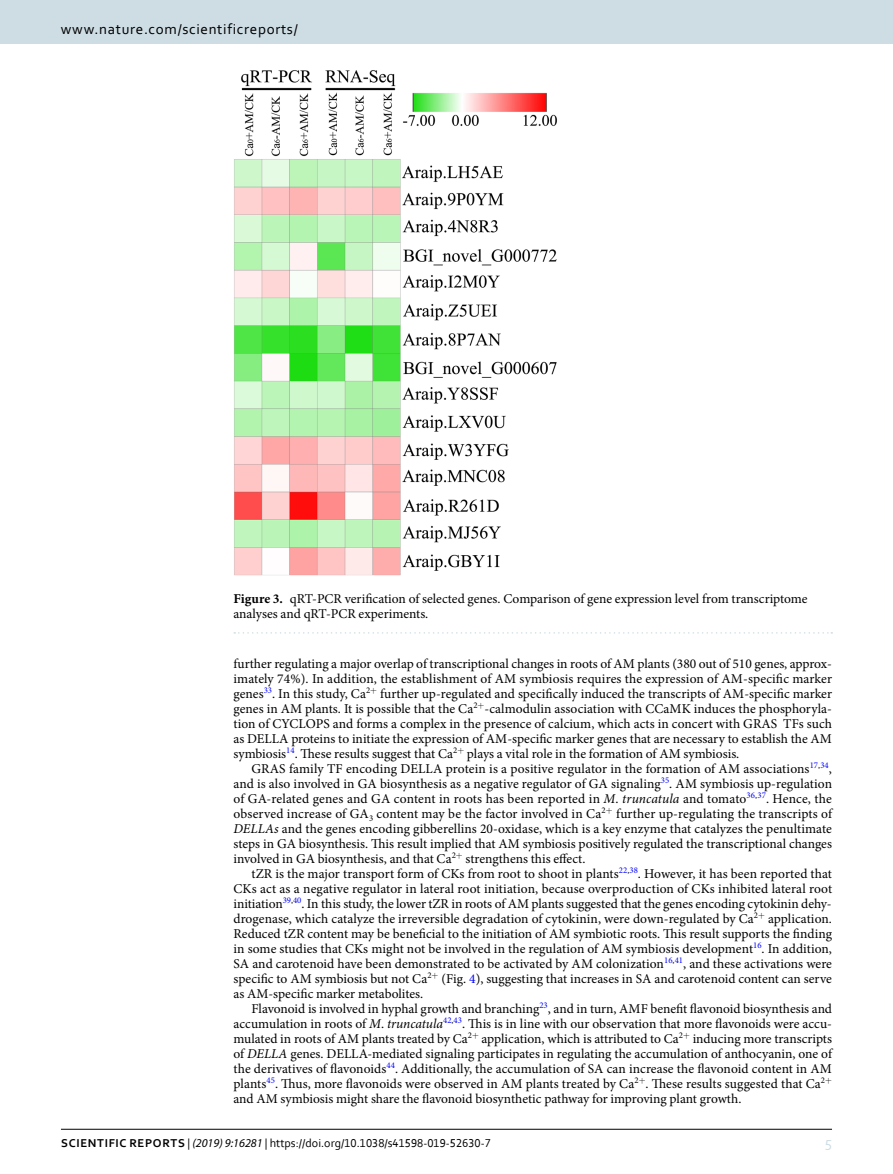
<style>
.page{position:relative;width:893px;height:1174px;background:#fff}
.page>*{position:absolute;margin:0;border:0;box-sizing:border-box;transform-origin:0 0}
.t1{font:15px "Corbel 2";letter-spacing:.045em;color:#000}
.t2{font:15px "Corbel 2";color:#cedde4}
.t3{font:13.5px/15px "Minion Pro";color:#000;text-align:justify}
.t4{font:12px "Corbel";color:#000}
.s1{font-weight:700}
.s2{font-style:italic}
.s3{color:#00f}
.s4{font-family:"Corbel Bold 2"}
.s5{font-family:"Corbel 2"}
.s6{font-family:"Myriad Pro";font-style:italic}
</style>
<div class="page">
<hr style="left:61px;top:1129px;width:771px;height:1px;background:#000">
<div style="left:0;top:0;width:893px;height:43px;background:#cedde4"></div>
<img style="left:234px;top:70px;width:323px;height:505px">
<svg style="left:234px;top:632px;width:598px;height:1px"></svg>
<p class="t1" style="left:61px;top:19px;width:238px">www.nature.com/scientificreports/</p>
<p class="t3" style="left:233px;top:591px;width:576px"><span class="s1">Figure 3.</span> qRT-PCR verification of selected genes. Comparison of gene expression level from transcriptome analyses and qRT-PCR experiments.</p>
<p class="t3" style="left:233px;top:656px;width:600px">further regulating a major overlap of transcriptional changes in roots of AM plants (380 out of 510 genes, approx&shy;imately 74%). In addition, the establishment of AM symbiosis requires the expression of AM-specific marker genes<sup>33</sup>. In this study, Ca<sup>2</sup> further up-regulated and specifically induced the transcripts of AM-specific marker genes in AM plants. It is possible that the Ca<sup>2</sup> -calmodulin association with CCaMK induces the phosphoryla&shy;tion of CYCLOPS and forms a complex in the presence of calcium, which acts in concert with GRAS TFs such as DELLA proteins to initiate the expression of AM-specific marker genes that are necessary to establish the AM symbiosis<sup>14</sup>. These results suggest that Ca<sup>2</sup> plays a vital role in the formation of AM symbiosis.</p>
<p class="t3" style="left:233px;top:761px;width:600px;text-indent:18px">GRAS family TF encoding DELLA protein is a positive regulator in the formation of AM associations<sup>17</sup><sup>,</sup><sup>34</sup>, and is also involved in GA biosynthesis as a negative regulator of GA signaling<sup>35</sup>. AM symbiosis up-regulation of GA-related genes and GA content in roots has been reported in <span class="s2">M</span>. <span class="s2">truncatula</span> and tomato<sup>36</sup><sup>,</sup><sup>37</sup>. Hence, the observed increase of GA<sub>3</sub> content may be the factor involved in Ca<sup>2</sup> further up-regulating the transcripts of <span class="s2">DELLAs</span> and the genes encoding gibberellins 20-oxidase, which is a key enzyme that catalyzes the penultimate steps in GA biosynthesis. This result implied that AM symbiosis positively regulated the transcriptional changes involved in GA biosynthesis, and that Ca<sup>2</sup> strengthens this effect.</p>
<p class="t3" style="left:233px;top:866px;width:600px;text-indent:18px">tZR is the major transport form of CKs from root to shoot in plants<sup>22</sup><sup>,</sup><sup>38</sup>. However, it has been reported that CKs act as a negative regulator in lateral root initiation, because overproduction of CKs inhibited lateral root initiation<sup>39</sup><sup>,</sup><sup>40</sup>. In this study, the lower tZR in roots of AM plants suggested that the genes encoding cytokinin dehy&shy;drogenase, which catalyze the irreversible degradation of cytokinin, were down-regulated by Ca<sup>2</sup> application.<br>Reduced tZR content may be beneficial to the initiation of AM symbiotic roots. This result supports the finding in some studies that CKs might not be involved in the regulation of AM symbiosis development<sup>16</sup>. In addition, SA and carotenoid have been demonstrated to be activated by AM colonization<sup>16</sup><sup>,</sup><sup>41</sup>, and these activations were specific to AM symbiosis but not Ca<sup>2</sup> (Fig. <span class="s3">4</span>), suggesting that increases in SA and carotenoid content can serve as AM-specific marker metabolites.</p>
<p class="t3" style="left:233px;top:1001px;width:600px;text-align:left;text-indent:18px">Flavonoid is involved in hyphal growth and branching<sup>23</sup>, and in turn, AMF benefit flavonoid biosynthesis and accumulation in roots of <span class="s2">M</span>. <span class="s2">truncatula</span><sup>42</sup><sup>,</sup><sup>43</sup>. This is in line with our observation that more flavonoids were accu&shy;mulated in roots of AM plants treated by Ca<sup>2</sup> application, which is attributed to Ca<sup>2</sup> inducing more transcripts of <span class="s2">DELLA</span> genes. DELLA-mediated signaling participates in regulating the accumulation of anthocyanin, one of the derivatives of flavonoids<sup>44</sup>. Additionally, the accumulation of SA can increase the flavonoid content in AM plants<sup>45</sup>. Thus, more flavonoids were observed in AM plants treated by Ca<sup>2</sup> . These results suggested that Ca<sup>2 </sup>and AM symbiosis might share the flavonoid biosynthetic pathway for improving plant growth.</p>
<p class="t4" style="left:61px;top:1135px;width:431px"><span class="s4">SCIENTIFIC REPORTS</span> <span class="s5">|</span> <span class="s6">(2019) 9:16281</span> <span class="s5">|</span> https://doi.org/10.1038/s41598-019-52630-7</p>
<p class="t2" style="left:825px;top:1132px;width:9px">5</p>
</div>
